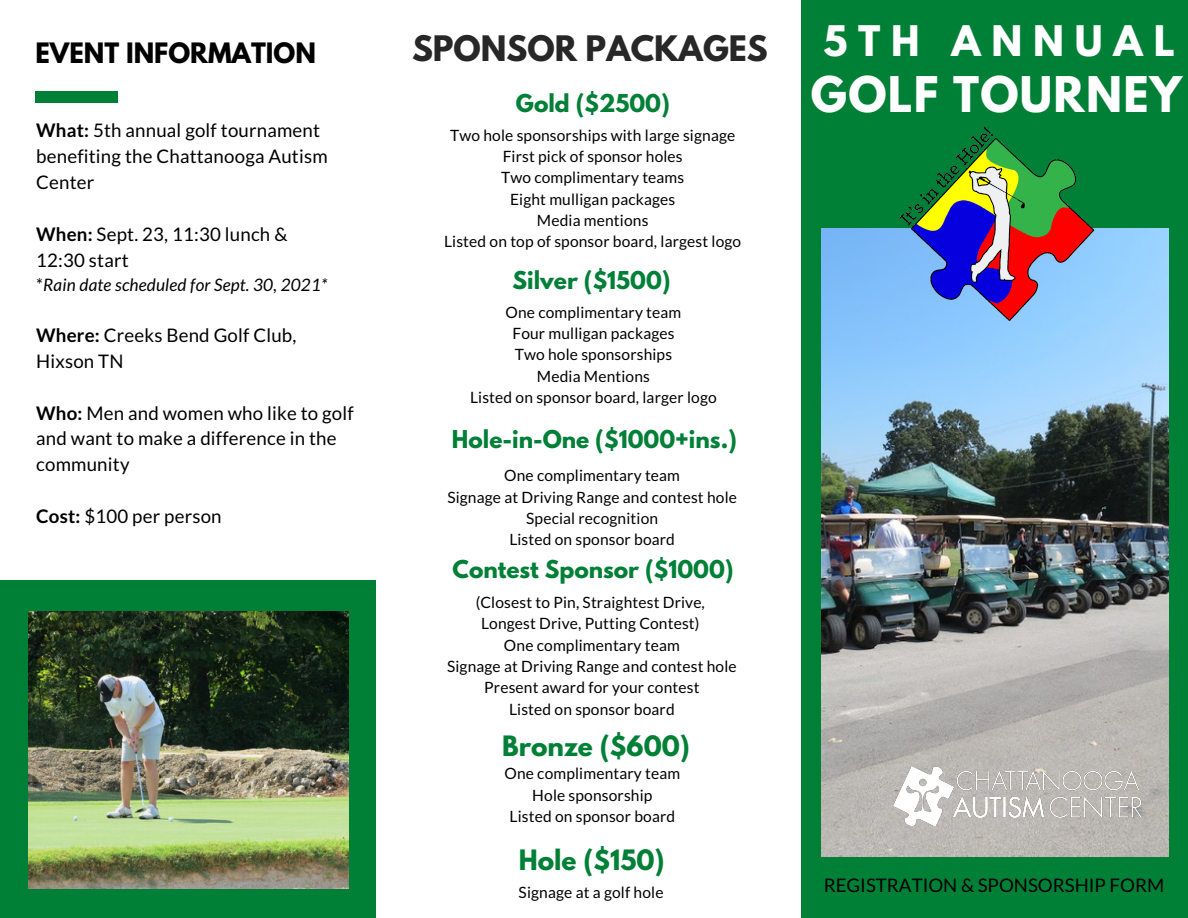
<style>
.page{position:relative;width:1188px;height:918px;background:#fff}
.page>*{position:absolute;margin:0;border:0;box-sizing:border-box;transform-origin:0 0}
.t1{font:700 43.65px "League Spartan";letter-spacing:.03em;color:#fff}
.t2{font:700 37.35px "League Spartan";letter-spacing:.29em;color:#fff}
.t3{font:700 31.2px "League Spartan";color:#272727}
.t4{font:700 24.9px "League Spartan";color:#008037}
.t5{font:700 24.9px "League Spartan";color:#000}
.t6{font:700 21.75px "League Spartan";color:#008037}
.t7{font:18.75px/25.8px "Lato";letter-spacing:.01em;color:#000}
.t8{font:italic 17.1px "Lato";letter-spacing:.01em;color:#000}
.t9{font:15.6px "Lato";letter-spacing:.01em;color:#000}
.s1{font-weight:700}
.s2{font-style:normal}
</style>
<div class="page">
<div style="left:801px;top:0;width:387px;height:918px;background:#008037"></div>
<img style="left:821px;top:228px;width:348px;height:629px">
<div style="left:36px;top:92px;width:82px;height:10px;background:#008037"></div>
<div style="left:0;top:581px;width:376px;height:337px;background:#008037"></div>
<img style="left:29px;top:612px;width:319px;height:277px">
<img style="left:894px;top:767px;width:247px;height:58px">
<img style="left:896px;top:126px;width:203px;height:200px">
<p class="t5" style="left:36px;top:41px;width:282px">EVENT INFORMATION</p>
<p class="t7" style="left:36px;top:117px;width:293px"><span class="s1">What:</span> 5th annual golf tournament benefiting the Chattanooga Autism<br>Center</p>
<p class="t7" style="left:36px;top:221px;width:253px"><span class="s1">When:</span> Sept. 23, 11:30 lunch &amp;</p>
<p class="t7" style="left:36px;top:246px;width:94px">12:30 start</p>
<p class="t8" style="left:36px;top:274px;width:293px"><span class="s2">*</span>Rain date scheduled for Sept. 30, 2021*</p>
<p class="t7" style="left:36px;top:322px;width:262px"><span class="s1">Where:</span> Creeks Bend Golf Club,<br>Hixson TN</p>
<p class="t7" style="left:36px;top:399px;width:319px"><span class="s1">Who:</span> Men and women who like to golf and want to make a difference in the community</p>
<p class="t7" style="left:36px;top:503px;width:187px"><span class="s1">Cost:</span> $100 per person</p>
<p class="t3" style="left:412px;top:32px;width:357px">SPONSOR PACKAGES</p>
<p class="t6" style="left:516px;top:93px;width:155px">Gold ($2500)</p>
<p class="t9" style="left:450px;top:125px;width:287px">Two hole sponsorships with large signage</p>
<p class="t9" style="left:503px;top:147px;width:182px">First pick of sponsor holes</p>
<p class="t9" style="left:501px;top:168px;width:185px">Two complimentary teams</p>
<p class="t9" style="left:510px;top:189px;width:167px">Eight mulligan packages</p>
<p class="t9" style="left:537px;top:211px;width:113px">Media mentions</p>
<p class="t9" style="left:444px;top:232px;width:299px">Listed on top of sponsor board, largest logo</p>
<p class="t6" style="left:513px;top:270px;width:160px">Silver ($1500)</p>
<p class="t9" style="left:506px;top:302px;width:177px">One complimentary team</p>
<p class="t9" style="left:512px;top:324px;width:164px">Four mulligan packages</p>
<p class="t9" style="left:515px;top:345px;width:159px">Two hole sponsorships</p>
<p class="t9" style="left:537px;top:366px;width:115px">Media Mentions</p>
<p class="t9" style="left:470px;top:388px;width:248px">Listed on sponsor board, larger logo</p>
<p class="t6" style="left:452px;top:428px;width:287px">Hole-in-One ($1000+ins.)</p>
<p class="t9" style="left:504px;top:466px;width:177px">One complimentary team</p>
<p class="t9" style="left:447px;top:487px;width:291px">Signage at Driving Range and contest hole</p>
<p class="t9" style="left:526px;top:509px;width:133px">Special recognition</p>
<p class="t9" style="left:509px;top:530px;width:167px">Listed on sponsor board</p>
<p class="t6" style="left:453px;top:559px;width:283px">Contest Sponsor ($1000)</p>
<p class="t9" style="left:476px;top:592px;width:231px">(Closest to Pin, Straightest Drive,</p>
<p class="t9" style="left:481px;top:614px;width:220px">Longest Drive, Putting Contest)</p>
<p class="t9" style="left:504px;top:635px;width:177px">One complimentary team</p>
<p class="t9" style="left:447px;top:657px;width:291px">Signage at Driving Range and contest hole</p>
<p class="t9" style="left:484px;top:678px;width:217px">Present award for your contest</p>
<p class="t9" style="left:509px;top:699px;width:167px">Listed on sponsor board</p>
<p class="t4" style="left:502px;top:733px;width:189px">Bronze ($600)</p>
<p class="t9" style="left:504px;top:764px;width:177px">One complimentary team</p>
<p class="t9" style="left:532px;top:785px;width:122px">Hole sponsorship</p>
<p class="t9" style="left:510px;top:807px;width:167px">Listed on sponsor board</p>
<p class="t4" style="left:519px;top:848px;width:147px">Hole ($150)</p>
<p class="t9" style="left:519px;top:883px;width:146px">Signage at a golf hole</p>
<p class="t2" style="left:823px;top:22px;width:353px">5TH ANNUAL</p>
<p class="t1" style="left:811px;top:73px;width:373px">GOLF TOURNEY</p>
<p class="t7" style="left:824px;top:872px;width:342px">REGISTRATION &amp; SPONSORSHIP FORM</p>
</div>
